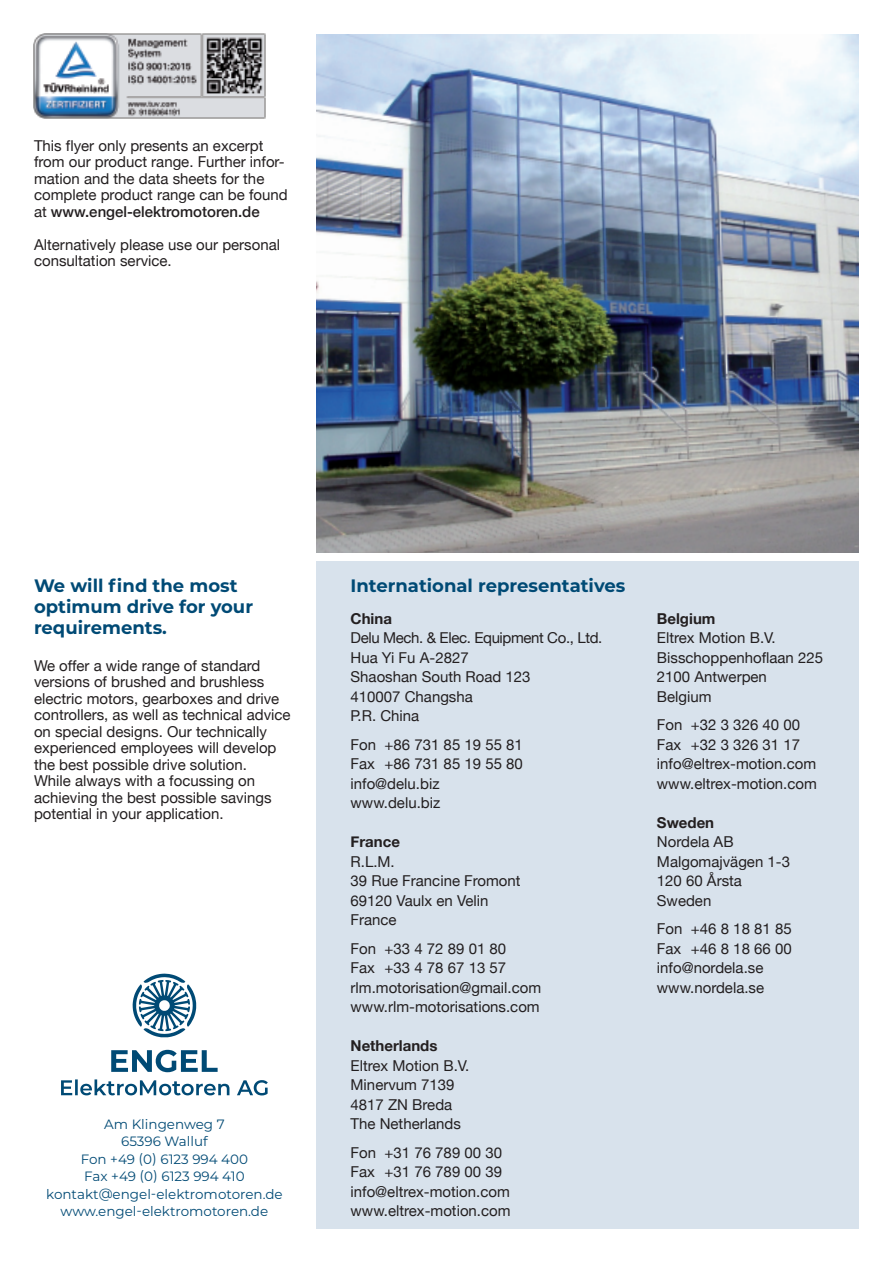
<style>
.page{position:relative;width:893px;height:1263px;background:#fff}
.page>*{position:absolute;margin:0;border:0;box-sizing:border-box;transform-origin:0 0}
.t1{font:700 18px/21px "Montserrat";color:#004a75}
.t2{font:15px/19.5px "Helvetica Neue";color:#231f20}
.t3{font:700 15px "Helvetica Neue";color:#231f20}
.t4{font:13.5px/17.4px "Montserrat";color:#004a75;text-align:center}
.s1{font-weight:500}
</style>
<div class="page">
<div style="left:316px;top:561px;width:543px;height:668px;background:#d8e2ec"></div>
<svg style="left:133px;top:973px;width:63px;height:64px"></svg>
<svg style="left:111px;top:1050px;width:107px;height:22px"></svg>
<img style="left:34px;top:33px;width:231px;height:86px">
<img style="left:316px;top:34px;width:543px;height:519px">
<svg style="left:61px;top:1079px;width:207px;height:16px"></svg>
<p class="t2" style="left:34px;top:137px;width:255px;line-height:16.5px">This flyer only presents an excerpt from our product range. Further infor&shy;mation and the data sheets for the complete product range can be found at <span class="s1">www.engel-elektromotoren.de</span></p>
<p class="t2" style="left:34px;top:236px;width:248px;line-height:16.5px">Alternatively please use our personal consultation service.</p>
<p class="t1" style="left:34px;top:574px;width:221px">We will find the most optimum drive for your requirements.</p>
<p class="t2" style="left:34px;top:657px;width:258px;line-height:16.5px">We offer a wide range of standard versions of brushed and brushless electric motors, gearboxes and drive controllers, as well as technical advice on special designs. Our technically experienced employees will develop the best possible drive solution.<br>While always with a focussing on achieving the best possible savings potential in your application.</p>
<p class="t4" style="left:46px;top:1115px;width:238px">Am Klingenweg 7<br>65396 Walluf<br>Fon +49 (0) 6123 994 400<br>Fax +49 (0) 6123 994 410 kontakt@engel-elektromotoren.de www.engel-elektromotoren.de</p>
<p class="t1" style="left:351px;top:574px;width:276px">International representatives</p>
<p class="t3" style="left:351px;top:609px;width:43px">China</p>
<p class="t2" style="left:351px;top:628px;width:253px">Delu Mech. &amp; Elec. Equipment Co., Ltd.<br>Hua Yi Fu A-2827<br>Shaoshan South Road 123<br>410007 Changsha<br>P.R. China</p>
<p class="t2" style="left:351px;top:734px;width:174px">Fon +86 731 85 19 55 81<br>Fax +86 731 85 19 55 80 info@delu.biz www.delu.biz</p>
<p class="t3" style="left:351px;top:833px;width:51px">France</p>
<p class="t2" style="left:351px;top:851px;width:172px">R.L.M.<br>39 Rue Francine Fromont<br>69120 Vaulx en Velin<br>France</p>
<p class="t2" style="left:351px;top:938px;width:192px">Fon +33 4 72 89 01 80<br>Fax +33 4 78 67 13 57 rlm.motorisation@gmail.com www.rlm-motorisations.com</p>
<p class="t3" style="left:351px;top:1037px;width:88px">Netherlands</p>
<p class="t2" style="left:351px;top:1055px;width:120px">Eltrex Motion B.V.<br>Minervum 7139<br>4817 ZN Breda<br>The Netherlands</p>
<p class="t2" style="left:351px;top:1142px;width:161px">Fon +31 76 789 00 30<br>Fax +31 76 789 00 39 info@eltrex-motion.com www.eltrex-motion.com</p>
<p class="t3" style="left:657px;top:609px;width:60px">Belgium</p>
<p class="t2" style="left:657px;top:628px;width:168px">Eltrex Motion B.V.<br>Bisschoppenhoflaan 225<br>2100 Antwerpen<br>Belgium</p>
<p class="t2" style="left:657px;top:715px;width:161px">Fon +32 3 326 40 00<br>Fax +32 3 326 31 17 info@eltrex-motion.com www.eltrex-motion.com</p>
<p class="t3" style="left:657px;top:813px;width:59px">Sweden</p>
<p class="t2" style="left:657px;top:832px;width:135px">Nordela AB<br>Malgomajvägen 1-3<br>120 60 Årsta<br>Sweden</p>
<p class="t2" style="left:657px;top:919px;width:136px">Fon +46 8 18 81 85<br>Fax +46 8 18 66 00 info@nordela.se www.nordela.se</p>
</div>
